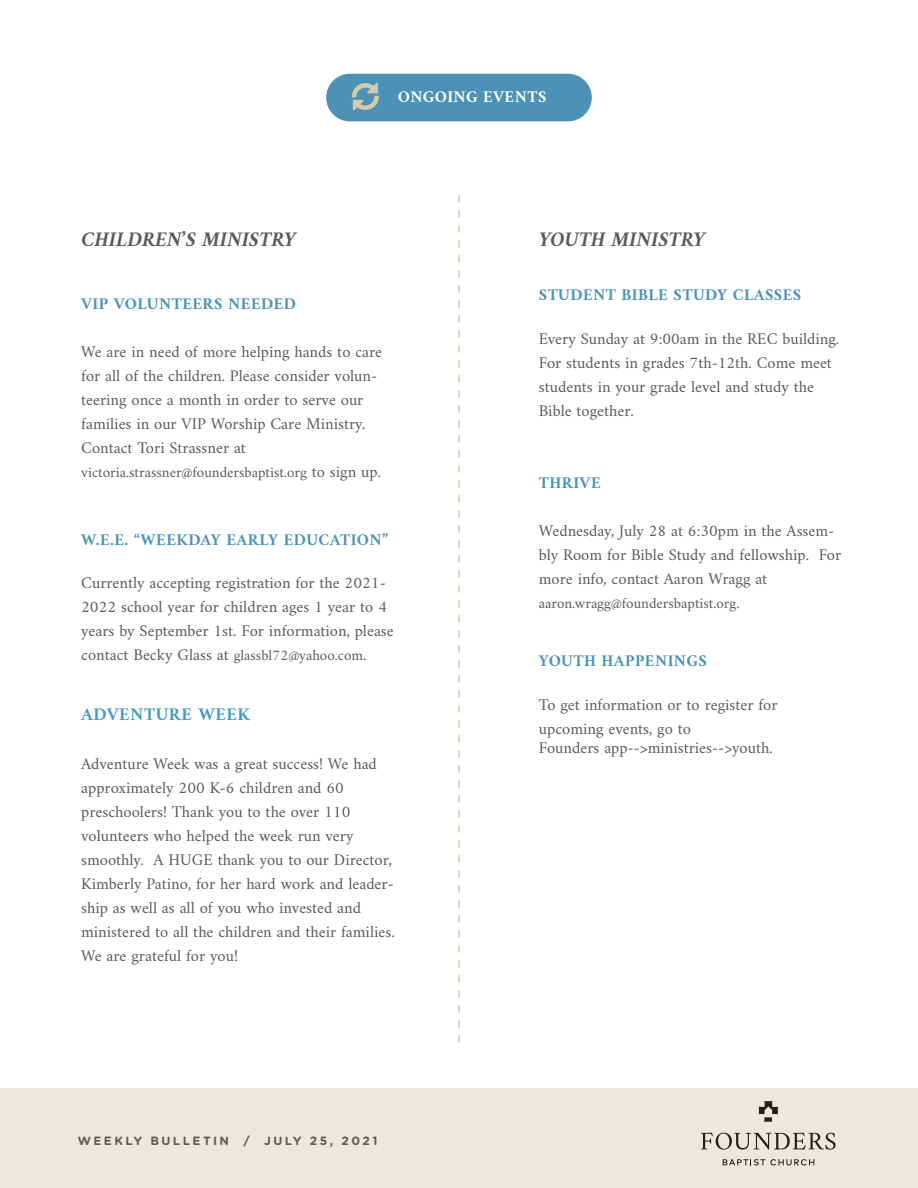
<style>
.page{position:relative;width:918px;height:1188px;background:#fff}
.page>*{position:absolute;margin:0;border:0;box-sizing:border-box;transform-origin:0 0}
.t1{font:italic 700 21px "Amiri";color:#5b5b5a}
.t2{font:700 18px "Amiri";letter-spacing:.025em;color:#499bbe}
.t3{font:16.5px/24px "Amiri";color:#5b5b5a}
.t4{font:700 16.5px "Amiri";letter-spacing:.025em;color:#4c93b7}
.t5{font:700 16.5px "Amiri";letter-spacing:.025em;color:#fff}
.t6{font:15px "Amiri";color:#5b5b5a}
.t7{font:700 12px "Gotham Rounded";letter-spacing:.2em;color:#5b5b5a}
.s1{font-size:16.5px}
.s2{font-size:15px}
</style>
<div class="page">
<div style="left:326px;top:74px;width:266px;height:47px;background:#4c92b6;border-radius:24px"></div>
<div style="left:0;top:1088px;width:918px;height:100px;background:#ebe8dd"></div>
<svg style="left:458px;top:195px;width:2px;height:848px"></svg>
<svg style="left:352px;top:83px;width:27px;height:28px"></svg>
<svg style="left:701px;top:1133px;width:135px;height:17px"></svg>
<svg style="left:723px;top:1159px;width:91px;height:7px"></svg>
<svg style="left:759px;top:1101px;width:19px;height:21px"></svg>
<p class="t1" style="left:81px;top:227px;width:216px">CHILDREN’S MINISTRY</p>
<p class="t5" style="left:398px;top:87px;width:150px">ONGOING EVENTS</p>
<p class="t1" style="left:539px;top:227px;width:168px">YOUTH MINISTRY</p>
<p class="t4" style="left:81px;top:294px;width:216px">VIP VOLUNTEERS NEEDED</p>
<p class="t3" style="left:81px;top:339px;width:302px">We are in need of more helping hands to care for all of the children. Please consider volun&shy;teering once a month in order to serve our families in our VIP Worship Care Ministry.<br>Contact Tori Strassner at</p>
<p class="t6" style="left:81px;top:463px;width:301px">victoria.strassner@foundersbaptist.org <span class="s1">to sign up.</span></p>
<p class="t4" style="left:81px;top:529px;width:308px">W.E.E. “WEEKDAY EARLY EDUCATION”</p>
<p class="t3" style="left:81px;top:570px;width:314px">Currently accepting registration for the 2021- 2022 school year for children ages 1 year to 4 years by September 1st. For information, please contact Becky Glass at <span class="s2">glassbl72@yahoo.com</span>.</p>
<p class="t2" style="left:81px;top:703px;width:171px">ADVENTURE WEEK</p>
<p class="t3" style="left:81px;top:751px;width:315px">Adventure Week was a great success! We had approximately 200 K-6 children and 60 preschoolers! Thank you to the over 110 volunteers who helped the week run very smoothly. A HUGE thank you to our Director, Kimberly Patino, for her hard work and leader&shy;ship as well as all of you who invested and ministered to all the children and their families.<br>We are grateful for you!</p>
<p class="t7" style="left:78px;top:1132px;width:301px">WEEKLY BULLETIN / JULY 25, 2021</p>
<p class="t4" style="left:539px;top:285px;width:264px">STUDENT BIBLE STUDY CLASSES</p>
<p class="t3" style="left:539px;top:326px;width:302px">Every Sunday at 9:00am in the REC building.<br>For students in grades 7th-12th. Come meet students in your grade level and study the Bible together.</p>
<p class="t4" style="left:539px;top:472px;width:63px">THRIVE</p>
<p class="t3" style="left:539px;top:518px;width:304px">Wednesday, July 28 at 6:30pm in the Assem&shy;bly Room for Bible Study and fellowship. For more info, contact Aaron Wragg at</p>
<p class="t6" style="left:539px;top:594px;width:202px">aaron.wragg@foundersbaptist.org.</p>
<p class="t4" style="left:539px;top:651px;width:169px">YOUTH HAPPENINGS</p>
<p class="t3" style="left:539px;top:692px;width:240px">To get information or to register for upcoming events, go to</p>
<p class="t3" style="left:539px;top:735px;width:235px">Founders app--&gt;ministries--&gt;youth.</p>
</div>
